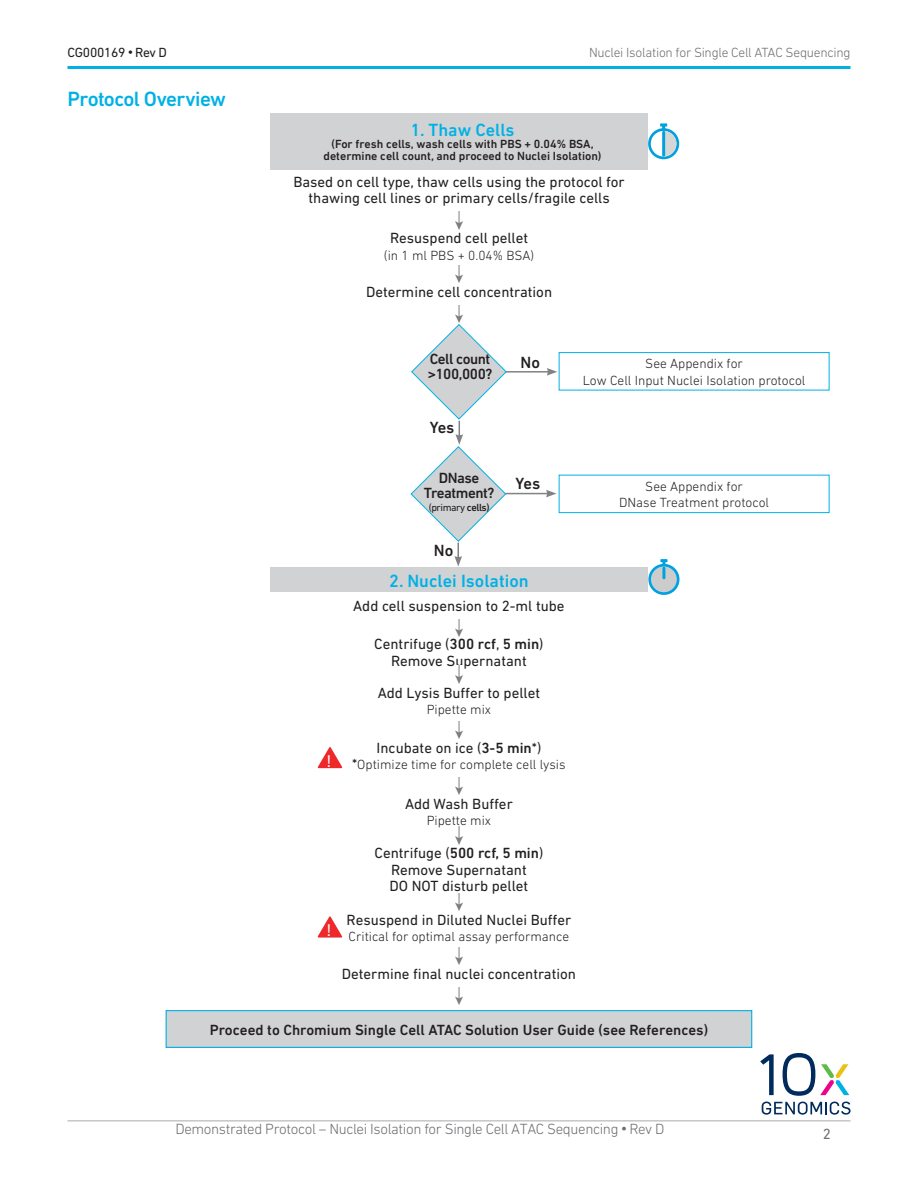
<style>
.page{position:relative;width:918px;height:1188px;background:#fff}
.page>*{position:absolute;margin:0;border:0;box-sizing:border-box;transform-origin:0 0}
.Section_title__no_ru{font:500 21px "DIN Next LT Pro";letter-spacing:-.03em;color:#00b1e5}
.Body_bullet_point{font:500 18px "DIN Next LT Pro";color:#00b1e5}
.t1{font:17.25px "DIN Next LT Pro";color:#fff}
.Body_bullet_point-2{font:500 16.5px "DIN Next LT Pro";color:#231f20}
.Body_bullet_point-3{font:15px/16.5px "DIN Next LT Pro";color:#231f20;text-align:center}
.t2{font:300 15px "DIN Next LT Pro";letter-spacing:-.025em;color:#6c6d70}
.Body_bullet_point-4{font:500 15px "DIN Next LT Pro";color:#231f20}
.Body_bullet_point-5{font:500 15px/15px "DIN Next LT Pro";letter-spacing:-.03em;color:#231f20}
.t3{font:15px "DIN Next LT Pro";color:#6c6d70}
.Body_bullet_point-6{font:300 13.5px/16.5px "DIN Next LT Pro";color:#231f20;text-align:center}
.t4{font:300 13.5px "DIN Next LT Pro";letter-spacing:-.02em;color:#6c6d70}
.t5{font:13.5px "DIN Next LT Pro";letter-spacing:-.02em;color:#231f20}
.Body_bullet_point-7{font:500 12px/12px "DIN Next LT Pro";color:#231f20;text-align:center}
.Body_bullet_point-8{font:10.5px "DIN Next LT Pro";letter-spacing:-.04em;color:#231f20}
.s1{font-family:"Arial"}
.s2{font-weight:500}
.s3{font-weight:400;font-size:15px}
.s4{font-family:"Arial";font-weight:400}
</style>
<div class="page">
<svg style="left:760px;top:1054px;width:14px;height:41px"></svg>
<svg style="left:783px;top:1053px;width:66px;height:43px"></svg>
<svg style="left:762px;top:1102px;width:89px;height:13px"></svg>
<hr style="left:68px;top:66px;width:782px;height:3px;background:#00b1e5">
<hr style="left:68px;top:1120px;width:782px;height:1px;background:#a8a9ad">
<img style="left:456px;top:212px;width:6px;height:17px">
<img style="left:456px;top:265px;width:6px;height:17px">
<img style="left:456px;top:306px;width:6px;height:17px">
<div style="left:166px;top:1011px;width:586px;height:36px;background:#d1d2d4"></div>
<div style="left:166px;top:1010px;width:586px;height:38px;border:1px solid #00b1e5"></div>
<hr style="left:506px;top:371px;width:43px;height:2px;background:#808285">
<svg style="left:547px;top:368px;width:10px;height:8px"></svg>
<div style="left:270px;top:113px;width:378px;height:57px;background:#d1d2d4"></div>
<svg style="left:648px;top:123px;width:31px;height:36px"></svg>
<hr style="left:662px;top:131px;width:3px;height:26px;background:#00a1de">
<img style="left:456px;top:620px;width:6px;height:17px">
<img style="left:456px;top:666px;width:6px;height:17px">
<img style="left:456px;top:721px;width:6px;height:17px">
<img style="left:456px;top:777px;width:6px;height:17px">
<img style="left:456px;top:827px;width:6px;height:17px">
<img style="left:456px;top:893px;width:6px;height:17px">
<img style="left:456px;top:947px;width:6px;height:17px">
<img style="left:456px;top:988px;width:6px;height:17px">
<svg style="left:318px;top:747px;width:24px;height:21px"></svg>
<svg style="left:318px;top:917px;width:24px;height:21px"></svg>
<div style="left:270px;top:568px;width:378px;height:24px;background:#d1d2d4"></div>
<svg style="left:648px;top:559px;width:31px;height:36px"></svg>
<div style="left:559px;top:352px;width:271px;height:38px;border:1px solid #00b1e5"></div>
<hr style="left:505px;top:493px;width:43px;height:1px;background:#808285">
<svg style="left:546px;top:490px;width:11px;height:7px"></svg>
<div style="left:559px;top:475px;width:271px;height:38px;border:1px solid #00b1e5"></div>
<svg style="left:410px;top:324px;width:97px;height:243px"></svg>
<p class="t5" style="left:68px;top:44px;width:101px">CG000169 <span class="s1">•</span> Rev D</p>
<p class="Section_title__no_ru" style="left:68px;top:86px;width:160px">Protocol Overview</p>
<p class="t4" style="left:589px;top:44px;width:263px">Nuclei Isolation for Single Cell ATAC Sequencing</p>
<p class="Body_bullet_point" style="left:410px;top:120px;width:106px">1. Thaw Cells</p>
<p class="Body_bullet_point-7" style="left:323px;top:138px;width:280px">(For fresh cells, wash cells with PBS + 0.04% BSA, determine cell count, and proceed to Nuclei Isolation)</p>
<p class="Body_bullet_point-3" style="left:293px;top:173px;width:333px">Based on cell type, thaw cells using the protocol for thawing cell lines or primary cells/fragile cells</p>
<p class="Body_bullet_point-3" style="left:390px;top:230px;width:140px">Resuspend cell pellet</p>
<p class="Body_bullet_point-6" style="left:384px;top:247px;width:152px">(in 1 ml PBS + 0.04% BSA)</p>
<p class="Body_bullet_point-3" style="left:366px;top:283px;width:188px">Determine cell concentration</p>
<p class="Body_bullet_point-5" style="left:428px;top:351px;width:66px">Cell count &gt;100,000?</p>
<p class="Body_bullet_point-2" style="left:430px;top:418px;width:26px">Yes</p>
<p class="Body_bullet_point-2" style="left:521px;top:353px;width:21px">No</p>
<p class="Body_bullet_point-6" style="left:583px;top:355px;width:224px">See Appendix for<br>Low Cell Input Nuclei Isolation protocol</p>
<p class="t1" style="left:327px;top:751px;width:6px">!</p>
<p class="t1" style="left:327px;top:920px;width:6px">!</p>
<p class="Body_bullet_point-5" style="left:424px;top:470px;width:72px;text-align:center">DNase<br>Treatment?</p>
<p class="Body_bullet_point-8" style="left:429px;top:501px;width:62px">(primary <span class="s2">cells)</span></p>
<p class="Body_bullet_point-2" style="left:434px;top:541px;width:21px">No</p>
<p class="Body_bullet_point-2" style="left:516px;top:473px;width:26px">Yes</p>
<p class="Body_bullet_point" style="left:389px;top:570px;width:141px">2. Nuclei Isolation</p>
<p class="Body_bullet_point-3" style="left:353px;top:597px;width:213px">Add cell suspension to 2-ml tube</p>
<p class="Body_bullet_point-3" style="left:374px;top:636px;width:171px">Centrifuge (<span class="s2">300 rcf</span>, <span class="s2">5 min</span>)<br>Remove Supernatant</p>
<p class="Body_bullet_point-3" style="left:378px;top:684px;width:164px">Add Lysis Buffer to pellet</p>
<p class="Body_bullet_point-6" style="left:427px;top:701px;width:66px">Pipette mix</p>
<p class="Body_bullet_point-3" style="left:377px;top:739px;width:166px">Incubate on ice (<span class="s2">3-5 min</span>*)</p>
<p class="Body_bullet_point-6" style="left:352px;top:756px;width:215px"><span class="s3">*</span>Optimize time for complete cell lysis</p>
<p class="Body_bullet_point-3" style="left:405px;top:795px;width:109px">Add Wash Buffer</p>
<p class="Body_bullet_point-6" style="left:427px;top:812px;width:66px">Pipette mix</p>
<p class="Body_bullet_point-3" style="left:375px;top:845px;width:170px">Centrifuge (<span class="s2">500 rcf, 5 min</span>)<br>Remove Supernatant<br>DO NOT disturb pellet</p>
<p class="Body_bullet_point-3" style="left:347px;top:911px;width:226px">Resuspend in Diluted Nuclei Buffer</p>
<p class="Body_bullet_point-6" style="left:349px;top:928px;width:222px">Critical for optimal assay performance</p>
<p class="Body_bullet_point-3" style="left:342px;top:965px;width:236px">Determine final nuclei concentration</p>
<p class="Body_bullet_point-6" style="left:619px;top:478px;width:152px">See Appendix for<br>DNase Treatment protocol</p>
<p class="Body_bullet_point-4" style="left:210px;top:1021px;width:500px">Proceed to Chromium Single Cell ATAC Solution User Guide (see References)</p>
<p class="t2" style="left:176px;top:1120px;width:491px">Demonstrated Protocol – Nuclei Isolation for Single Cell ATAC Sequencing <span class="s4">•</span> Rev D</p>
<p class="t3" style="left:823px;top:1125px;width:10px">2</p>
</div>
